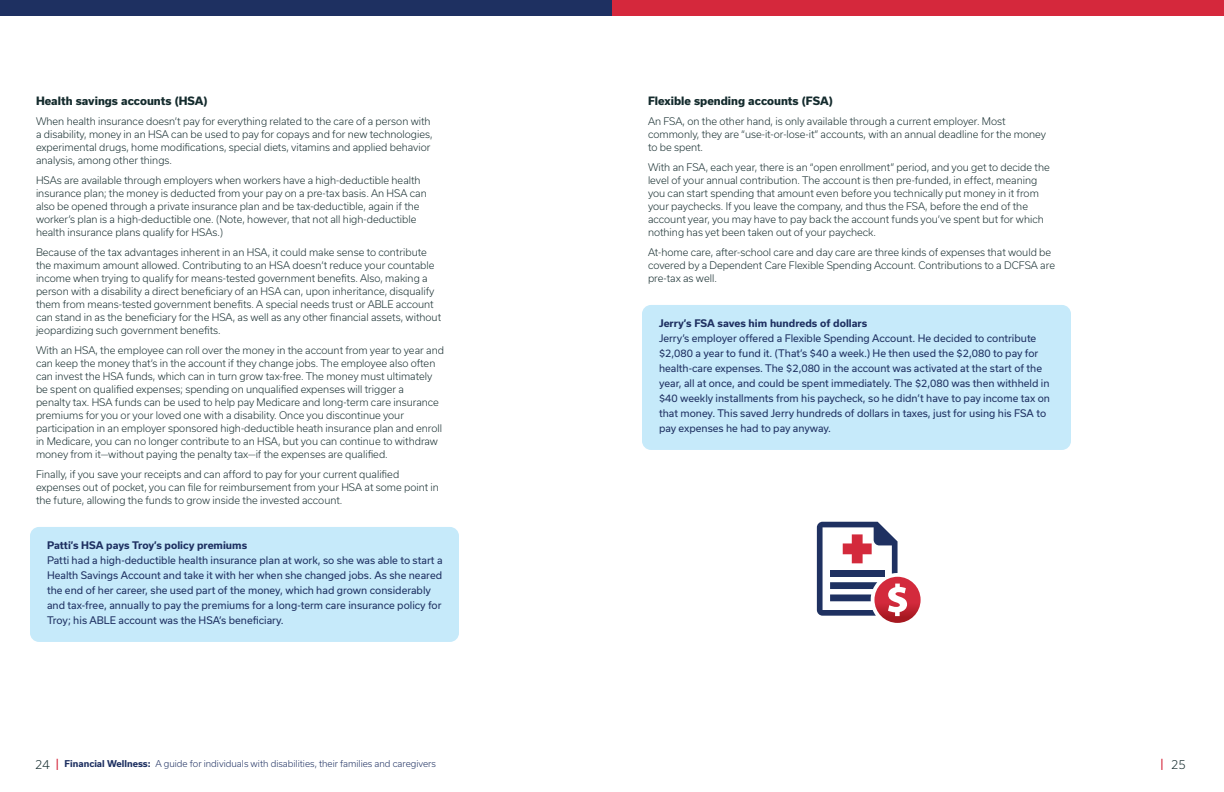
<style>
.page{position:relative;width:1224px;height:792px;background:#fff}
.page>*{position:absolute;margin:0;border:0;box-sizing:border-box;transform-origin:0 0}
.t1{font:300 12px "Usual";color:#142b2d}
.Small_Subhead{font:800 11px "Usual";color:#142b2d}
.t2{font:300 10px/13px "Usual";color:#142b2d}
.Callout_Orange{font:10px/15px "Usual";color:#1e3061}
.t3{font:300 9px "Usual";color:#1e3061}
.s1{font-weight:700}
.s2{font-size:12px;color:#142b2d}
.s3{font-family:"DINOT";font-weight:500;font-stretch:condensed;font-size:13px;color:#d5283c}
</style>
<div class="page">
<div style="left:0;top:0;width:612px;height:16px;background:#1e3061"></div>
<div style="left:612px;top:0;width:612px;height:16px;background:#d5283c"></div>
<div style="left:30px;top:527px;width:429px;height:115px;background:#c6eafa;border-radius:9px"></div>
<div style="left:642px;top:305px;width:429px;height:145px;background:#c6eafa;border-radius:9px"></div>
<svg style="left:817px;top:522px;width:104px;height:101px"></svg>
<p class="Small_Subhead" style="left:36px;top:95px;width:173px">Health savings accounts (HSA)</p>
<p class="t2" style="left:36px;top:115px;width:398px">When health insurance doesn’t pay for everything related to the care of a person with a disability, money in an HSA can be used to pay for copays and for new technologies, experimental drugs, home modifications, special diets, vitamins and applied behavior analysis, among other things.</p>
<p class="t2" style="left:36px;top:174px;width:392px">HSAs are available through employers when workers have a high-deductible health insurance plan; the money is deducted from your pay on a pre-tax basis. An HSA can also be opened through a private insurance plan and be tax-deductible, again if the worker’s plan is a high-deductible one. (Note, however, that not all high-deductible health insurance plans qualify for HSAs.)</p>
<p class="t2" style="left:36px;top:246px;width:407px">Because of the tax advantages inherent in an HSA, it could make sense to contribute the maximum amount allowed. Contributing to an HSA doesn’t reduce your countable income when trying to qualify for means-tested government benefits. Also, making a person with a disability a direct beneficiary of an HSA can, upon inheritance, disqualify them from means-tested government benefits. A special needs trust or ABLE account can stand in as the beneficiary for the HSA, as well as any other financial assets, without jeopardizing such government benefits.</p>
<p class="t2" style="left:36px;top:344px;width:410px">With an HSA, the employee can roll over the money in the account from year to year and can keep the money that’s in the account if they change jobs. The employee also often can invest the HSA funds, which can in turn grow tax-free. The money must ultimately be spent on qualified expenses; spending on unqualified expenses will trigger a<br>penalty tax. HSA funds can be used to help pay Medicare and long-term care insurance premiums for you or your loved one with a disability. Once you discontinue your participation in an employer sponsored high-deductible heath insurance plan and enroll in Medicare, you can no longer contribute to an HSA, but you can continue to withdraw money from it—without paying the penalty tax—if the expenses are qualified.</p>
<p class="t2" style="left:36px;top:468px;width:405px">Finally, if you save your receipts and can afford to pay for your current qualified expenses out of pocket, you can file for reimbursement from your HSA at some point in the future, allowing the funds to grow inside the invested account.</p>
<p class="Callout_Orange" style="left:47px;top:538px;width:397px"><span class="s1">Patti’s HSA pays Troy’s policy premiums<br></span>Patti had a high-deductible health insurance plan at work, so she was able to start a Health Savings Account and take it with her when she changed jobs. As she neared the end of her career, she used part of the money, which had grown considerably and tax-free, annually to pay the premiums for a long-term care insurance policy for Troy; his ABLE account was the HSA’s beneficiary.</p>
<p class="Small_Subhead" style="left:648px;top:95px;width:186px">Flexible spending accounts (FSA)</p>
<p class="t2" style="left:648px;top:115px;width:400px">An FSA, on the other hand, is only available through a current employer. Most commonly, they are “use-it-or-lose-it” accounts, with an annual deadline for the money to be spent.</p>
<p class="t2" style="left:648px;top:161px;width:403px">With an FSA, each year, there is an “open enrollment” period, and you get to decide the level of your annual contribution. The account is then pre-funded, in effect, meaning you can start spending that amount even before you technically put money in it from your paychecks. If you leave the company, and thus the FSA, before the end of the account year, you may have to pay back the account funds you’ve spent but for which nothing has yet been taken out of your paycheck.</p>
<p class="t2" style="left:648px;top:246px;width:409px">At-home care, after-school care and day care are three kinds of expenses that would be covered by a Dependent Care Flexible Spending Account. Contributions to a DCFSA are pre-tax as well.</p>
<p class="Callout_Orange" style="left:659px;top:316px;width:393px"><span class="s1">Jerry’s FSA saves him hundreds of dollars<br></span>Jerry’s employer offered a Flexible Spending Account. He decided to contribute $2,080 a year to fund it. (That’s $40 a week.) He then used the $2,080 to pay for health-care expenses. The $2,080 in the account was activated at the start of the year, all at once, and could be spent immediately. The $2,080 was then withheld in $40 weekly installments from his paycheck, so he didn’t have to pay income tax on that money. This saved Jerry hundreds of dollars in taxes, just for using his FSA to pay expenses he had to pay anyway.</p>
<p class="t3" style="left:35px;top:759px;width:402px"><span class="s2">24</span> <span class="s3">|</span> <span class="s1">Financial Wellness:</span> A guide for individuals with disabilities, their families and caregivers</p>
<p class="t1" style="left:1160px;top:758px;width:27px"><span class="s3">|</span> 25</p>
</div>
